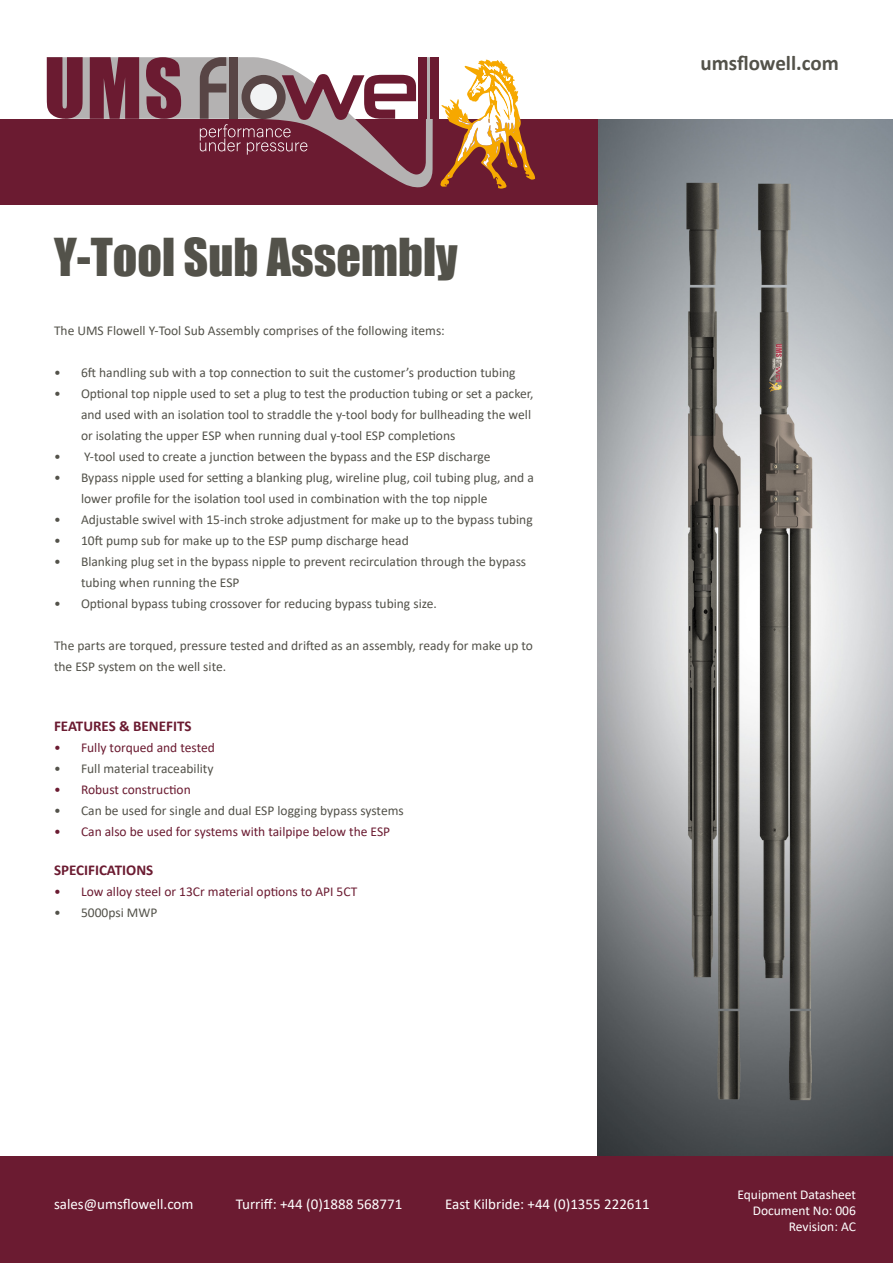
<style>
.page{position:relative;width:893px;height:1263px;background:#fff}
.page>*{position:absolute;margin:0;border:0;box-sizing:border-box;transform-origin:0 0}
.t1{font:48px "Impact";color:#53524a}
.t2{font:700 21px "Calibri";color:#53524a}
.t3{font:15px "Calibri";color:#fff}
.t4{font:700 15px "Calibri";color:#6b1b31}
.t5{font:13.5px/21px "Calibri";color:#53524a}
.t6{font:13.5px "Calibri";color:#6b1b31}
.t7{font:13.5px "Calibri";color:#fff}
</style>
<div class="page">
<img style="left:597px;top:119px;width:296px;height:1037px">
<div style="left:0;top:119px;width:597px;height:86px;background:#6b1b31"></div>
<div style="left:0;top:1156px;width:893px;height:107px;background:#6b1b31"></div>
<svg style="left:83px;top:57px;width:350px;height:131px"></svg>
<div style="left:430px;top:57px;width:9px;height:62px;background:#6b1b31"></div>
<div style="left:419px;top:57px;width:8px;height:62px;background:#6b1b31"></div>
<svg style="left:440px;top:60px;width:95px;height:129px"></svg>
<svg style="left:47px;top:57px;width:36px;height:62px"></svg>
<svg style="left:90px;top:57px;width:49px;height:62px"></svg>
<svg style="left:146px;top:57px;width:35px;height:62px"></svg>
<svg style="left:200px;top:57px;width:216px;height:98px"></svg>
<p class="t1" style="left:54px;top:220px;width:405px">Y-Tool Sub Assembly</p>
<p class="t5" style="left:54px;top:320px;width:392px">The UMS Flowell Y-Tool Sub Assembly comprises of the following items:</p>
<p class="t5" style="left:54px;top:362px;width:463px">• 6ft handling sub with a top connection to suit the customer’s production tubing</p>
<p class="t5" style="left:81px;top:383px;width:454px;text-indent:-27px">• Optional top nipple used to set a plug to test the production tubing or set a packer, and used with an isolation tool to straddle the y-tool body for bullheading the well or isolating the upper ESP when running dual y-tool ESP completions</p>
<p class="t5" style="left:54px;top:446px;width:438px">• Y-tool used to create a junction between the bypass and the ESP discharge</p>
<p class="t5" style="left:81px;top:467px;width:454px;text-indent:-27px">• Bypass nipple used for setting a blanking plug, wireline plug, coil tubing plug, and a lower profile for the isolation tool used in combination with the top nipple</p>
<p class="t5" style="left:54px;top:509px;width:480px">• Adjustable swivel with 15-inch stroke adjustment for make up to the bypass tubing</p>
<p class="t5" style="left:54px;top:530px;width:356px">• 10ft pump sub for make up to the ESP pump discharge head</p>
<p class="t5" style="left:81px;top:551px;width:447px;text-indent:-27px">• Blanking plug set in the bypass nipple to prevent recirculation through the bypass tubing when running the ESP</p>
<p class="t5" style="left:54px;top:593px;width:384px">• Optional bypass tubing crossover for reducing bypass tubing size.</p>
<p class="t5" style="left:54px;top:635px;width:480px">The parts are torqued, pressure tested and drifted as an assembly, ready for make up to the ESP system on the well site.</p>
<p class="t4" style="left:54px;top:715px;width:139px">FEATURES &amp; BENEFITS</p>
<p class="t6" style="left:54px;top:738px;width:162px">• Fully torqued and tested</p>
<p class="t5" style="left:54px;top:758px;width:161px">• Full material traceability</p>
<p class="t6" style="left:54px;top:780px;width:138px">• Robust construction</p>
<p class="t5" style="left:54px;top:800px;width:351px">• Can be used for single and dual ESP logging bypass systems</p>
<p class="t6" style="left:54px;top:822px;width:338px">• Can also be used for systems with tailpipe below the ESP</p>
<p class="t4" style="left:54px;top:859px;width:101px">SPECIFICATIONS</p>
<p class="t6" style="left:54px;top:882px;width:305px">• Low alloy steel or 13Cr material options to API 5CT</p>
<p class="t5" style="left:54px;top:902px;width:105px">• 5000psi MWP</p>
<p class="t2" style="left:700px;top:48px;width:140px">umsflowell.com</p>
<p class="t3" style="left:54px;top:1194px;width:141px">sales@umsflowell.com</p>
<p class="t3" style="left:236px;top:1194px;width:168px">Turriff: +44 (0)1888 568771</p>
<p class="t3" style="left:445px;top:1194px;width:206px">East Kilbride: +44 (0)1355 222611</p>
<p class="t7" style="left:737px;top:1185px;width:120px">Equipment Datasheet</p>
<p class="t7" style="left:753px;top:1201px;width:105px">Document No: 006</p>
<p class="t7" style="left:789px;top:1217px;width:69px">Revision: AC</p>
</div>
